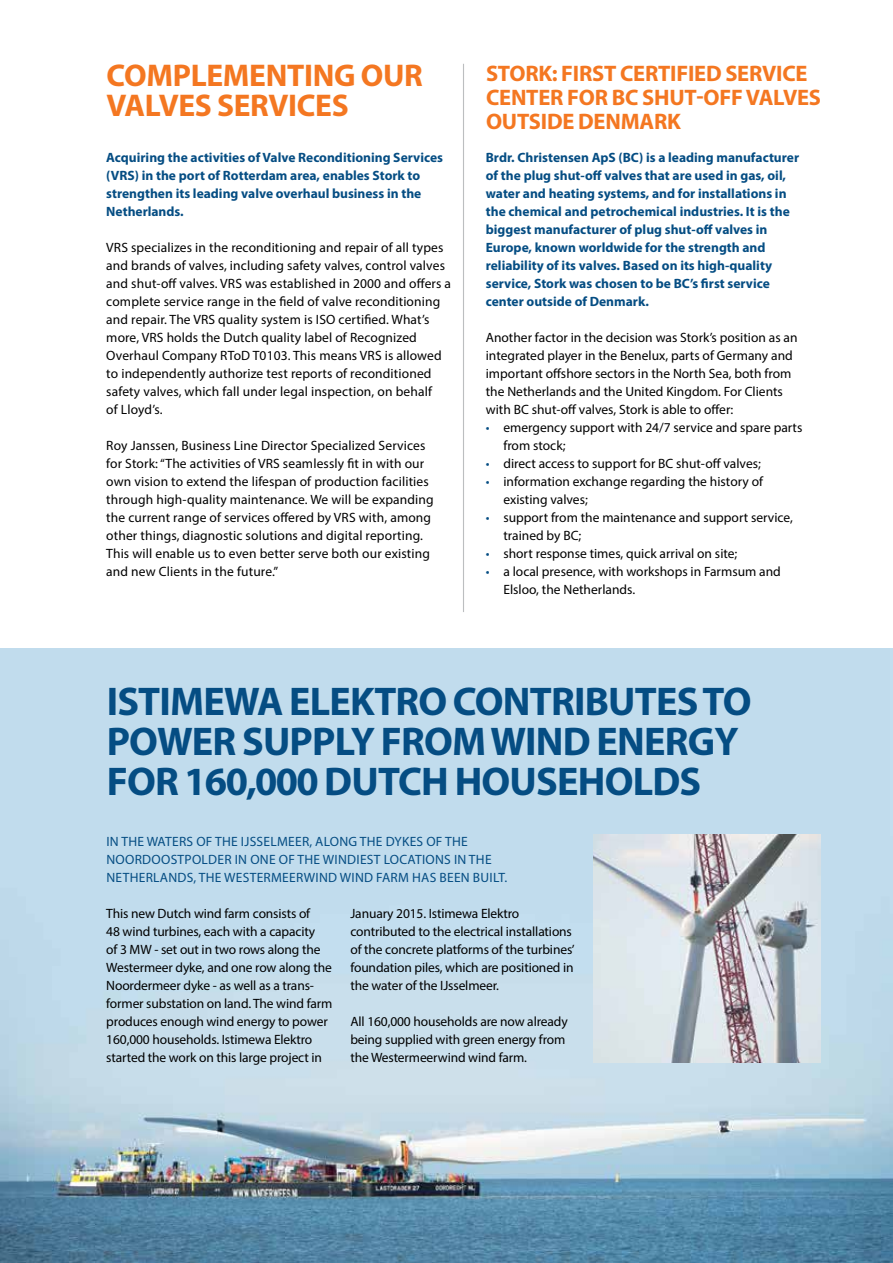
<style>
.page{position:relative;width:893px;height:1263px;background:#fff}
.page>*{position:absolute;margin:0;border:0;box-sizing:border-box;transform-origin:0 0}
.t1{font:700 40.2px/40.2px "Myriad Pro";letter-spacing:-.02em;color:#054d83}
.t2{font:700 31.5px/30px "Myriad Pro";letter-spacing:-.01em;color:#f47721}
.t3{font:700 22.5px/24px "Myriad Pro";letter-spacing:-.01em;color:#f47721}
.t4{font:13.5px/18px "Myriad Pro";color:#000}
.t5{font:700 13.5px/18px "Myriad Pro";color:#054d83}
.t6{font:13.5px/18px "Myriad Pro";letter-spacing:.02em;color:#054d83}
.s1{color:#054d83}
</style>
<div class="page">
<img style="left:0;top:648px;width:893px;height:615px">
<img style="left:594px;top:834px;width:227px;height:228px">
<hr style="left:463px;top:64px;width:1px;height:548px;background:#bcbec0">
<h2 class="t2" style="left:107px;top:60px;width:318px">COMPLEMENTING OUR<br>VALVES SERVICES</h2>
<p class="t5" style="left:106px;top:148px;width:338px">Acquiring the activities of Valve Reconditioning Services (VRS) in the port of Rotterdam area, enables Stork to strengthen its leading valve overhaul business in the Netherlands.</p>
<p class="t4" style="left:106px;top:238px;width:346px">VRS specializes in the reconditioning and repair of all types and brands of valves, including safety valves, control valves and shut-off valves. VRS was established in 2000 and offers a complete service range in the field of valve reconditioning and repair. The VRS quality system is ISO certified. What’s more, VRS holds the Dutch quality label of Recognized Overhaul Company RToD T0103. This means VRS is allowed to independently authorize test reports of reconditioned safety valves, which fall under legal inspection, on behalf<br>of Lloyd’s.</p>
<p class="t4" style="left:106px;top:436px;width:329px">Roy Janssen, Business Line Director Specialized Services for Stork: “The activities of VRS seamlessly fit in with our own vision to extend the lifespan of production facilities through high-quality maintenance. We will be expanding the current range of services offered by VRS with, among other things, diagnostic solutions and digital reporting.<br>This will enable us to even better serve both our existing and new Clients in the future.”</p>
<h3 class="t3" style="left:486px;top:60px;width:336px">STORK: FIRST CERTIFIED SERVICE<br>CENTER FOR BC SHUT-OFF VALVES<br>OUTSIDE DENMARK</h3>
<p class="t5" style="left:486px;top:148px;width:315px">Brdr. Christensen ApS (BC) is a leading manufacturer of the plug shut-off valves that are used in gas, oil, water and heating systems, and for installations in the chemical and petrochemical industries. It is the biggest manufacturer of plug shut-off valves in Europe, known worldwide for the strength and reliability of its valves. Based on its high-quality service, Stork was chosen to be BC’s first service center outside of Denmark.</p>
<p class="t4" style="left:486px;top:328px;width:313px">Another factor in the decision was Stork’s position as an integrated player in the Benelux, parts of Germany and important offshore sectors in the North Sea, both from the Netherlands and the United Kingdom. For Clients with BC shut-off valves, Stork is able to offer:</p>
<p class="t4" style="left:503px;top:418px;width:300px;text-indent:-18px"><span class="s1">•</span> emergency support with 24/7 service and spare parts from stock;</p>
<p class="t4" style="left:486px;top:454px;width:277px"><span class="s1">•</span> direct access to support for BC shut-off valves;</p>
<p class="t4" style="left:503px;top:472px;width:261px;text-indent:-18px"><span class="s1">•</span> information exchange regarding the history of existing valves;</p>
<p class="t4" style="left:503px;top:508px;width:291px;text-indent:-18px"><span class="s1">•</span> support from the maintenance and support service, trained by BC;</p>
<p class="t4" style="left:486px;top:544px;width:253px"><span class="s1">•</span> short response times, quick arrival on site;</p>
<p class="t4" style="left:503px;top:562px;width:279px;text-indent:-18px"><span class="s1">•</span> a local presence, with workshops in Farmsum and<br>Elsloo, the Netherlands.</p>
<h1 class="t1" style="left:107px;top:680px;width:646px">ISTIMEWA ELEKTRO CONTRIBUTES TO<br>POWER SUPPLY FROM WIND ENERGY<br>FOR 160,000 DUTCH HOUSEHOLDS</h1>
<p class="t6" style="left:106px;top:832px;width:402px">IN THE WATERS OF THE IJSSELMEER, ALONG THE DYKES OF THE<br>NOORDOOSTPOLDER IN ONE OF THE WINDIEST LOCATIONS IN THE<br>NETHERLANDS, THE WESTERMEERWIND WIND FARM HAS BEEN BUILT.</p>
<p class="t4" style="left:106px;top:904px;width:228px">This new Dutch wind farm consists of<br>48 wind turbines, each with a capacity<br>of 3 MW - set out in two rows along the Westermeer dyke, and one row along the Noordermeer dyke - as well as a trans&shy;former substation on land. The wind farm produces enough wind energy to power 160,000 households. Istimewa Elektro started the work on this large project in</p>
<p class="t4" style="left:350px;top:904px;width:226px">January 2015. Istimewa Elektro contributed to the electrical installations of the concrete platforms of the turbines’ foundation piles, which are positioned in the water of the IJsselmeer.</p>
<p class="t4" style="left:350px;top:1012px;width:219px">All 160,000 households are now already being supplied with green energy from the Westermeerwind wind farm.</p>
</div>
